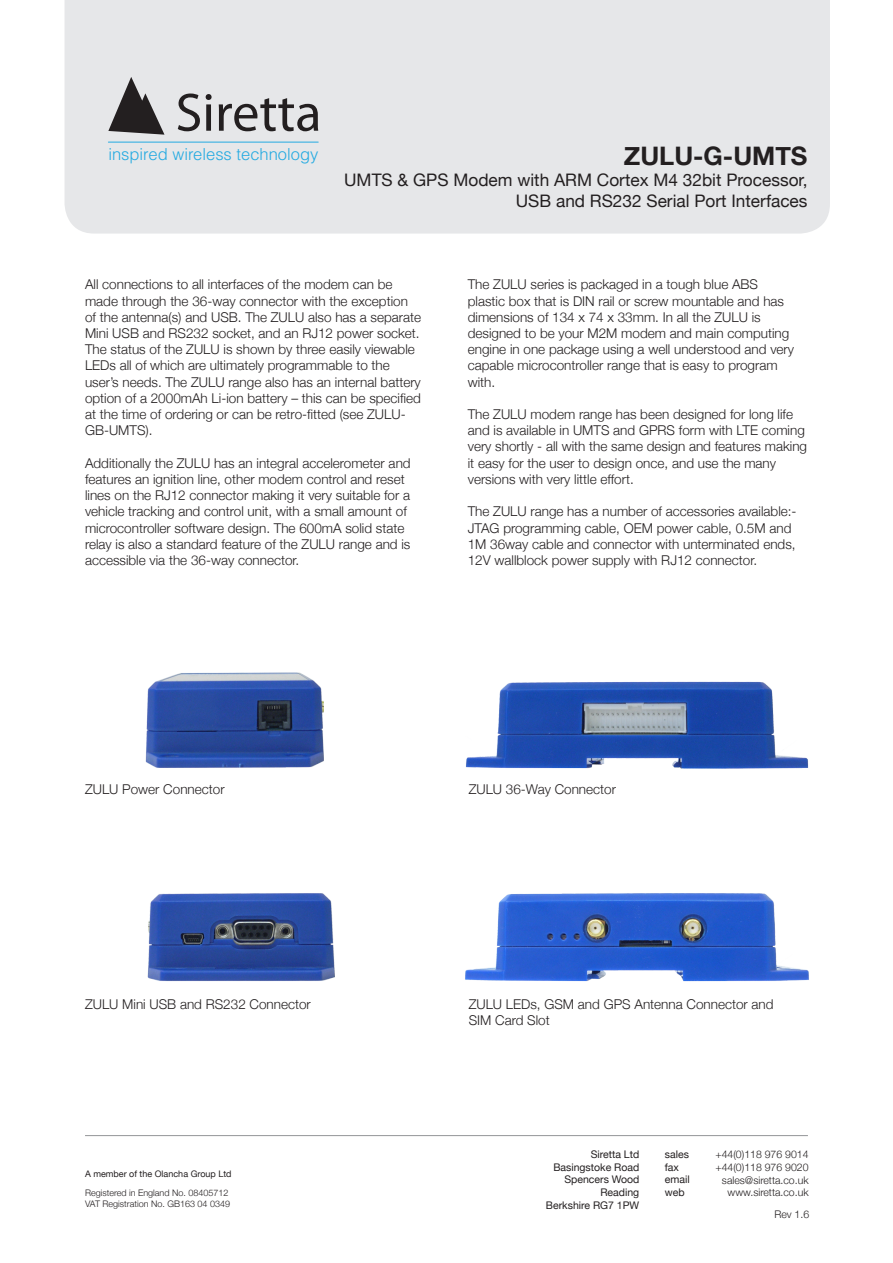
<style>
.page{position:relative;width:893px;height:1263px;background:#fff}
.page>*{position:absolute;margin:0;border:0;box-sizing:border-box;transform-origin:0 0}
.t1{font:700 25.5px "Helvetica Neue";color:#231f20}
.t2{font:17.25px/20.7px "Helvetica Neue";color:#231f20;text-align:right}
.t3{font:300 16.5px "Helvetica";color:#24aae1}
.t4{font:300 13.5px/16.2px "Helvetica Neue";color:#231f20}
.t5{font:10.5px/12.6px "Helvetica Neue";color:#231f20;text-align:right}
.t6{font:300 10.5px/12.6px "Helvetica Neue";color:#231f20;text-align:right}
.t7{font:300 9px/10.8px "Helvetica Neue";color:#231f20}
.t8{font:9px "Helvetica Neue";color:#231f20}
</style>
<div class="page">
<div style="left:65px;top:0;width:765px;height:234px;background:#e6e7e9"></div>
<hr style="left:85px;top:1135px;width:723px;height:1px;background:#939598">
<svg style="left:108px;top:77px;width:56px;height:58px;background:#848384"></svg>
<svg style="left:178px;top:94px;width:22px;height:37px"></svg>
<svg style="left:206px;top:94px;width:6px;height:37px"></svg>
<svg style="left:219px;top:98px;width:99px;height:33px;background:#a09fa1"></svg>
<hr style="left:108px;top:142px;width:210px;height:1px;background:#24aae1">
<img style="left:147px;top:893px;width:188px;height:88px">
<img style="left:466px;top:681px;width:343px;height:88px">
<img style="left:145px;top:672px;width:179px;height:96px">
<img style="left:465px;top:893px;width:344px;height:89px">
<p class="t3" style="left:108px;top:141px;width:212px">inspired wireless technology</p>
<h1 class="t1" style="left:624px;top:140px;width:185px">ZULU-G-UMTS</h1>
<p class="t2" style="left:344px;top:169px;width:465px">UMTS &amp; GPS Modem with ARM Cortex M4 32bit Processor,<br>USB and RS232 Serial Port Interfaces</p>
<p class="t4" style="left:85px;top:276px;width:338px">All connections to all interfaces of the modem can be made through the 36-way connector with the exception of the antenna(s) and USB. The ZULU also has a separate Mini USB and RS232 socket, and an RJ12 power socket.<br>The status of the ZULU is shown by three easily viewable LEDs all of which are ultimately programmable to the user’s needs. The ZULU range also has an internal battery option of a 2000mAh Li-ion battery – this can be specified at the time of ordering or can be retro-fitted (see ZULU-GB-UMTS).</p>
<p class="t4" style="left:85px;top:454px;width:327px">Additionally the ZULU has an integral accelerometer and features an ignition line, other modem control and reset lines on the RJ12 connector making it very suitable for a vehicle tracking and control unit, with a small amount of microcontroller software design. The 600mA solid state relay is also a standard feature of the ZULU range and is accessible via the 36-way connector.</p>
<p class="t4" style="left:468px;top:276px;width:328px">The ZULU series is packaged in a tough blue ABS plastic box that is DIN rail or screw mountable and has dimensions of 134 x 74 x 33mm. In all the ZULU is designed to be your M2M modem and main computing engine in one package using a well understood and very capable microcontroller range that is easy to program with.</p>
<p class="t4" style="left:468px;top:406px;width:341px">The ZULU modem range has been designed for long life and is available in UMTS and GPRS form with LTE coming very shortly - all with the same design and features making it easy for the user to design once, and use the many versions with very little effort.</p>
<p class="t4" style="left:468px;top:503px;width:330px">The ZULU range has a number of accessories available:- JTAG programming cable, OEM power cable, 0.5M and 1M 36way cable and connector with unterminated ends, 12V wallblock power supply with RJ12 connector.</p>
<p class="t4" style="left:85px;top:781px;width:141px">ZULU Power Connector</p>
<p class="t4" style="left:469px;top:781px;width:149px">ZULU 36-Way Connector</p>
<p class="t4" style="left:85px;top:996px;width:227px">ZULU Mini USB and RS232 Connector</p>
<p class="t4" style="left:469px;top:996px;width:306px">ZULU LEDs, GSM and GPS Antenna Connector and</p>
<p class="t4" style="left:469px;top:1012px;width:83px">SIM Card Slot</p>
<p class="t8" style="left:85px;top:1168px;width:148px">A member of the Olancha Group Ltd</p>
<p class="t7" style="left:85px;top:1188px;width:146px">Registered in England No. 08405712<br>VAT Registration No. GB163 04 0349</p>
<p class="t5" style="left:546px;top:1148px;width:95px">Siretta Ltd<br>Basingstoke Road<br>Spencers Wood<br>Reading<br>Berkshire RG7 1PW</p>
<p class="t5" style="left:665px;top:1148px;width:26px;text-align:left">sales fax email web</p>
<p class="t6" style="left:715px;top:1148px;width:95px">+44(0)118 976 9014 +44(0)118 976 9020 sales@siretta.co.uk www.siretta.co.uk</p>
<p class="t6" style="left:774px;top:1208px;width:36px">Rev 1.6</p>
</div>
